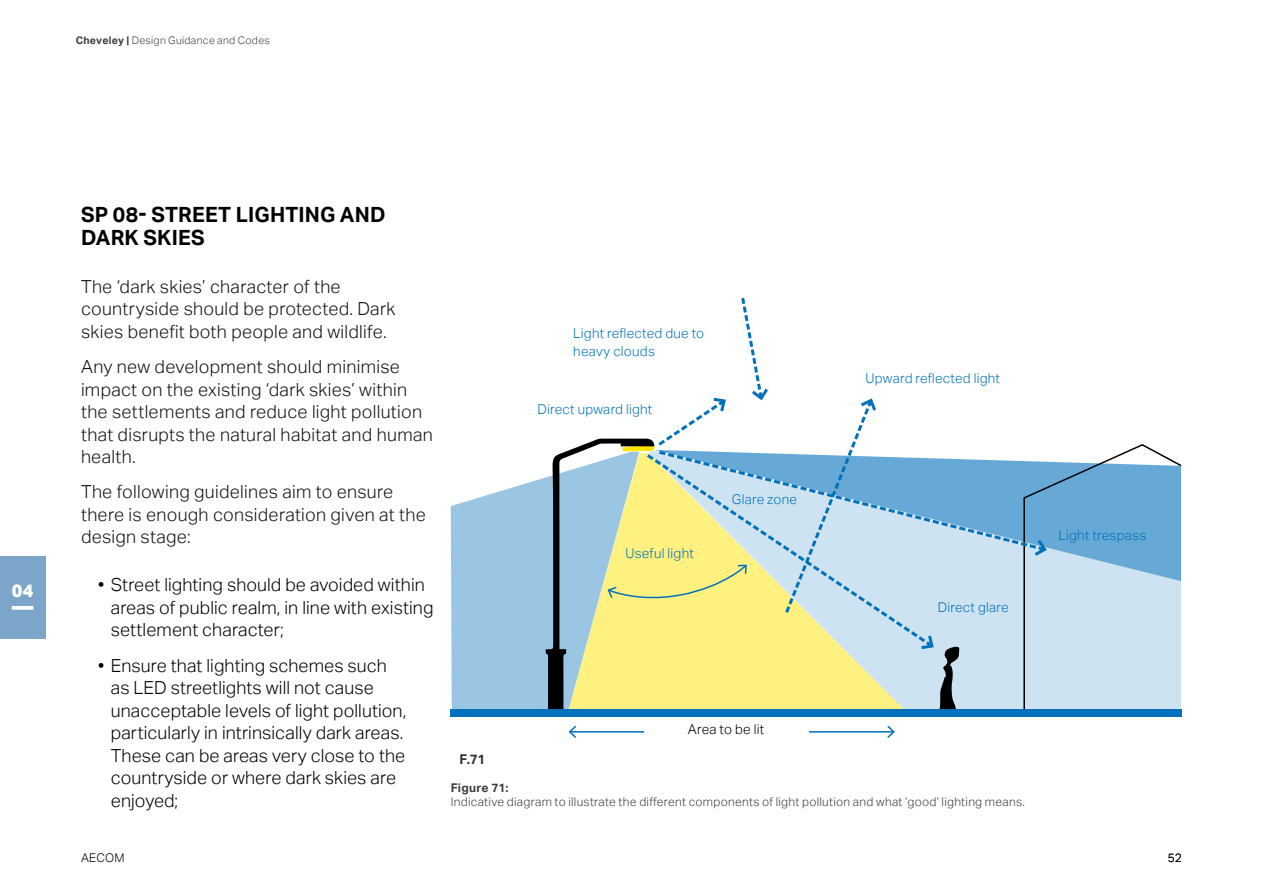
<style>
.page{position:relative;width:1263px;height:893px;background:#fff}
.page>*{position:absolute;margin:0;border:0;box-sizing:border-box;transform-origin:0 0}
.t1{font:700 21px/22.5px "AECOM Sans";letter-spacing:.01em;color:#000}
.t2{font:300 18px/22.5px "AECOM Sans";letter-spacing:.015em;color:#12110c}
.t3{font:300 18px/22.5px "AECOM Sans";letter-spacing:.005em;color:#000}
.t4{font:800 18px "AECOM Sans";color:#fff}
.t5{font:300 13.5px/18px "AECOM Sans";letter-spacing:.015em;color:#0171bb}
.t6{font:300 13.5px "AECOM Sans";letter-spacing:.02em;color:#000}
.t7{font:700 13.5px "AECOM Sans";color:#000}
.t8{font:300 12px "AECOM Sans";letter-spacing:.025em;color:#3c3c3b}
.t9{font:700 12px "AECOM Sans";letter-spacing:.015em;color:#3c3c3b}
.t10{font:300 12px "AECOM Sans";letter-spacing:.015em;color:#000}
.t11{font:300 10.5px "AECOM Sans";letter-spacing:.03em;color:#3c3c3b}
.s1{font-weight:700}
</style>
<div class="page">
<div style="left:0;top:556px;width:45px;height:83px;background:#7ba5c9"></div>
<svg style="left:12px;top:606px;width:21px;height:4px"></svg>
<svg style="left:451px;top:477px;width:94px;height:233px;background:#a0c9e5"></svg>
<hr style="left:570px;top:731px;width:324px;height:2px;background:#0171bb">
<svg style="left:568px;top:725px;width:10px;height:13px"></svg>
<svg style="left:886px;top:725px;width:9px;height:13px"></svg>
<div style="left:644px;top:720px;width:164px;height:21px;background:#fff"></div>
<div style="left:451px;top:710px;width:731px;height:7px;background:#0171bb"></div>
<svg style="left:545px;top:297px;width:637px;height:413px"></svg>
<p class="t11" style="left:76px;top:34px;width:196px"><span class="s1">Cheveley |</span> Design Guidance and Codes</p>
<p class="t4" style="left:12px;top:580px;width:23px">04</p>
<p class="t1" style="left:81px;top:204px;width:306px">SP 08- STREET LIGHTING AND<br>DARK SKIES</p>
<p class="t2" style="left:81px;top:275px;width:316px">The ‘dark skies’ character of the countryside should be protected. Dark skies benefit both people and wildlife.</p>
<p class="t2" style="left:81px;top:356px;width:353px">Any new development should minimise impact on the existing ‘dark skies’ within the settlements and reduce light pollution that disrupts the natural habitat and human health.</p>
<p class="t2" style="left:81px;top:481px;width:346px">The following guidelines aim to ensure there is enough consideration given at the design stage:</p>
<p class="t3" style="left:111px;top:574px;width:324px;text-indent:-13px">• Street lighting should be avoided within areas of public realm, in line with existing settlement character;</p>
<p class="t3" style="left:111px;top:654px;width:297px;text-indent:-13px">• Ensure that lighting schemes such as LED streetlights will not cause unacceptable levels of light pollution, particularly in intrinsically dark areas.<br>These can be areas very close to the countryside or where dark skies are enjoyed;</p>
<p class="t5" style="left:573px;top:324px;width:133px">Light reflected due to heavy clouds</p>
<p class="t5" style="left:537px;top:400px;width:117px">Direct upward light</p>
<p class="t5" style="left:625px;top:544px;width:70px">Useful light</p>
<p class="t5" style="left:732px;top:490px;width:67px">Glare zone</p>
<p class="t7" style="left:460px;top:751px;width:27px">F.71</p>
<p class="t6" style="left:688px;top:721px;width:78px">Area to be lit</p>
<p class="t5" style="left:865px;top:369px;width:136px">Upward reflected light</p>
<p class="t5" style="left:938px;top:598px;width:72px">Direct glare</p>
<p class="t9" style="left:451px;top:781px;width:59px">Figure 71:</p>
<p class="t8" style="left:451px;top:795px;width:576px">Indicative diagram to illustrate the different components of light pollution and what ‘good’ lighting means.</p>
<p class="t5" style="left:1058px;top:526px;width:90px">Light trespass</p>
<p class="t10" style="left:81px;top:851px;width:45px">AECOM</p>
<p class="t10" style="left:1168px;top:851px;width:16px">52</p>
</div>
